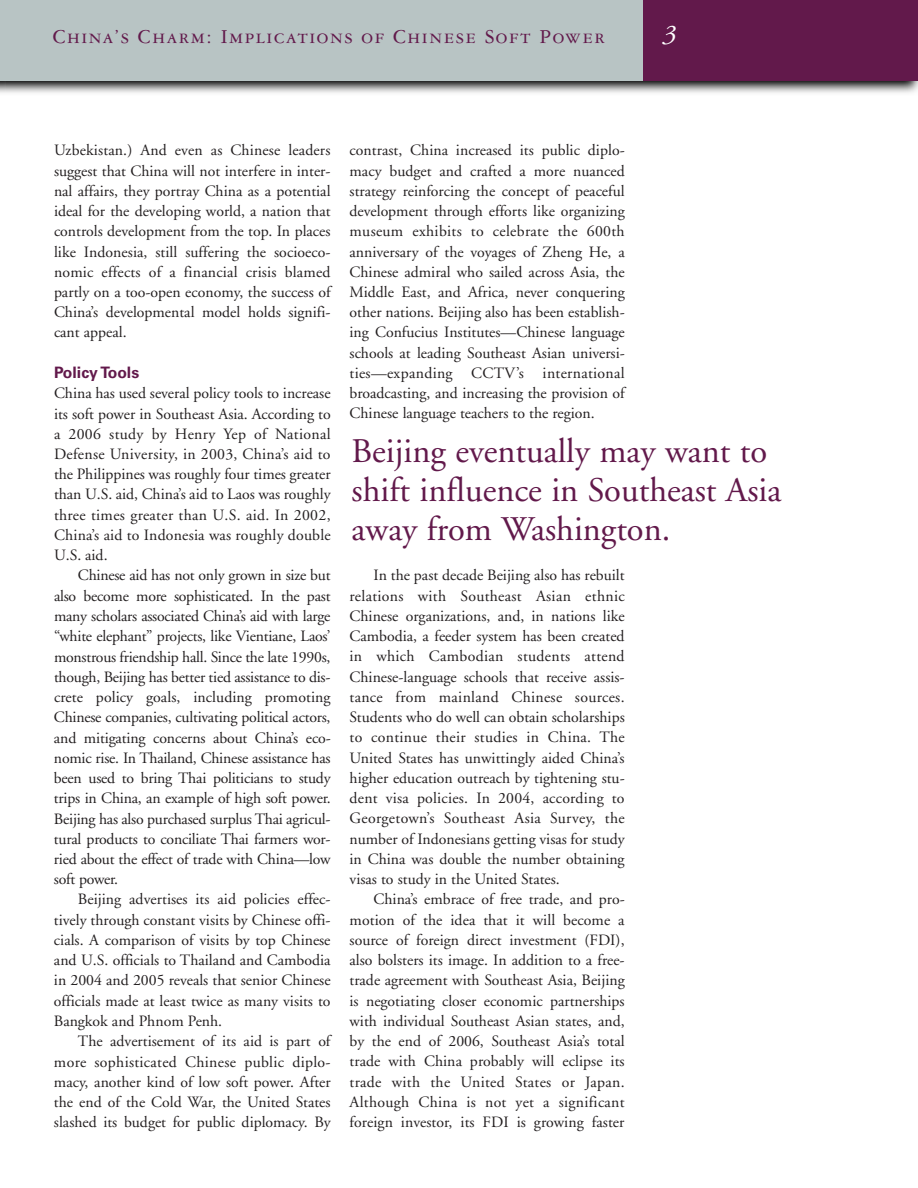
<style>
.page{position:relative;width:918px;height:1188px;background:#fff}
.page>*{position:absolute;margin:0;border:0;box-sizing:border-box;transform-origin:0 0}
.t1{font:34.5px/39px "Adobe Garamond";color:#62194b}
.t2{font:italic 27px "Adobe Garamond";color:#fff}
.t3{font:21px "Garamond Three SC";letter-spacing:.075em;color:#62194b}
.t4{font:15.75px/20.2px "Adobe Garamond";color:#231f20;text-align:justify}
.t5{font:700 15.75px "Univers";color:#62194b}
</style>
<div class="page">
<img style="left:5px;top:81px;width:913px;height:12px">
<div style="left:625px;top:0;width:293px;height:81px;background:#62194b"></div>
<img style="left:0;top:81px;width:5px;height:12px">
<div style="left:0;top:0;width:643px;height:81px;background:#b8c4c4"></div>
<h3 class="t3" style="left:53px;top:28px;width:554px">China’s Charm: Implications of Chinese Soft Power</h3>
<h2 class="t2" style="left:663px;top:23px;width:15px">3</h2>
<p class="t4" style="left:54px;top:142px;width:278px">Uzbekistan.) And even as Chinese leaders suggest that China will not interfere in inter&shy;nal affairs, they portray China as a potential ideal for the developing world, a nation that controls development from the top. In places like Indonesia, still suffering the socioeco&shy;nomic effects of a financial crisis blamed partly on a too-open economy, the success of China’s developmental model holds signifi&shy;cant appeal.</p>
<p class="t5" style="left:54px;top:367px;width:87px">Policy Tools</p>
<p class="t4" style="left:54px;top:385px;width:278px">China has used several policy tools to increase its soft power in Southeast Asia. According to a 2006 study by Henry Yep of National Defense University, in 2003, China’s aid to the Philippines was roughly four times greater than U.S. aid, China’s aid to Laos was roughly three times greater than U.S. aid. In 2002, China’s aid to Indonesia was roughly double U.S. aid.</p>
<p class="t4" style="left:54px;top:567px;width:278px;text-indent:24px">Chinese aid has not only grown in size but also become more sophisticated. In the past many scholars associated China’s aid with large “white elephant” projects, like Vientiane, Laos’ monstrous friendship hall. Since the late 1990s, though, Beijing has better tied assistance to dis&shy;crete policy goals, including promoting Chinese companies, cultivating political actors, and mitigating concerns about China’s eco&shy;nomic rise. In Thailand, Chinese assistance has been used to bring Thai politicians to study trips in China, an example of high soft power.<br>Beijing has also purchased surplus Thai agricul&shy;tural products to conciliate Thai farmers wor&shy;ried about the effect of trade with China—low soft power.</p>
<p class="t4" style="left:54px;top:891px;width:278px;text-indent:24px">Beijing advertises its aid policies effec&shy;tively through constant visits by Chinese offi&shy;cials. A comparison of visits by top Chinese and U.S. officials to Thailand and Cambodia in 2004 and 2005 reveals that senior Chinese officials made at least twice as many visits to Bangkok and Phnom Penh.</p>
<p class="t4" style="left:54px;top:1033px;width:278px;text-indent:24px">The advertisement of its aid is part of more sophisticated Chinese public diplo&shy;macy, another kind of low soft power. After the end of the Cold War, the United States slashed its budget for public diplomacy. By</p>
<p class="t4" style="left:350px;top:142px;width:277px">contrast, China increased its public diplo&shy;macy budget and crafted a more nuanced strategy reinforcing the concept of peaceful development through efforts like organizing museum exhibits to celebrate the 600th anniversary of the voyages of Zheng He, a Chinese admiral who sailed across Asia, the Middle East, and Africa, never conquering other nations. Beijing also has been establish&shy;ing Confucius Institutes—Chinese language schools at leading Southeast Asian universi&shy;ties—expanding CCTV’s international broadcasting, and increasing the provision of Chinese language teachers to the region.</p>
<h1 class="t1" style="left:352px;top:435px;width:431px">Beijing eventually may want to shift influence in Southeast Asia away from Washington.</h1>
<p class="t4" style="left:350px;top:567px;width:277px;text-indent:24px">In the past decade Beijing also has rebuilt relations with Southeast Asian ethnic Chinese organizations, and, in nations like Cambodia, a feeder system has been created in which Cambodian students attend Chinese-language schools that receive assis&shy;tance from mainland Chinese sources.<br>Students who do well can obtain scholarships to continue their studies in China. The United States has unwittingly aided China’s higher education outreach by tightening stu&shy;dent visa policies. In 2004, according to Georgetown’s Southeast Asia Survey, the number of Indonesians getting visas for study in China was double the number obtaining visas to study in the United States.</p>
<p class="t4" style="left:350px;top:891px;width:277px;text-indent:24px">China’s embrace of free trade, and pro&shy;motion of the idea that it will become a source of foreign direct investment (FDI), also bolsters its image. In addition to a free&shy;trade agreement with Southeast Asia, Beijing is negotiating closer economic partnerships with individual Southeast Asian states, and, by the end of 2006, Southeast Asia’s total trade with China probably will eclipse its trade with the United States or Japan.<br>Although China is not yet a significant foreign investor, its FDI is growing faster</p>
</div>
